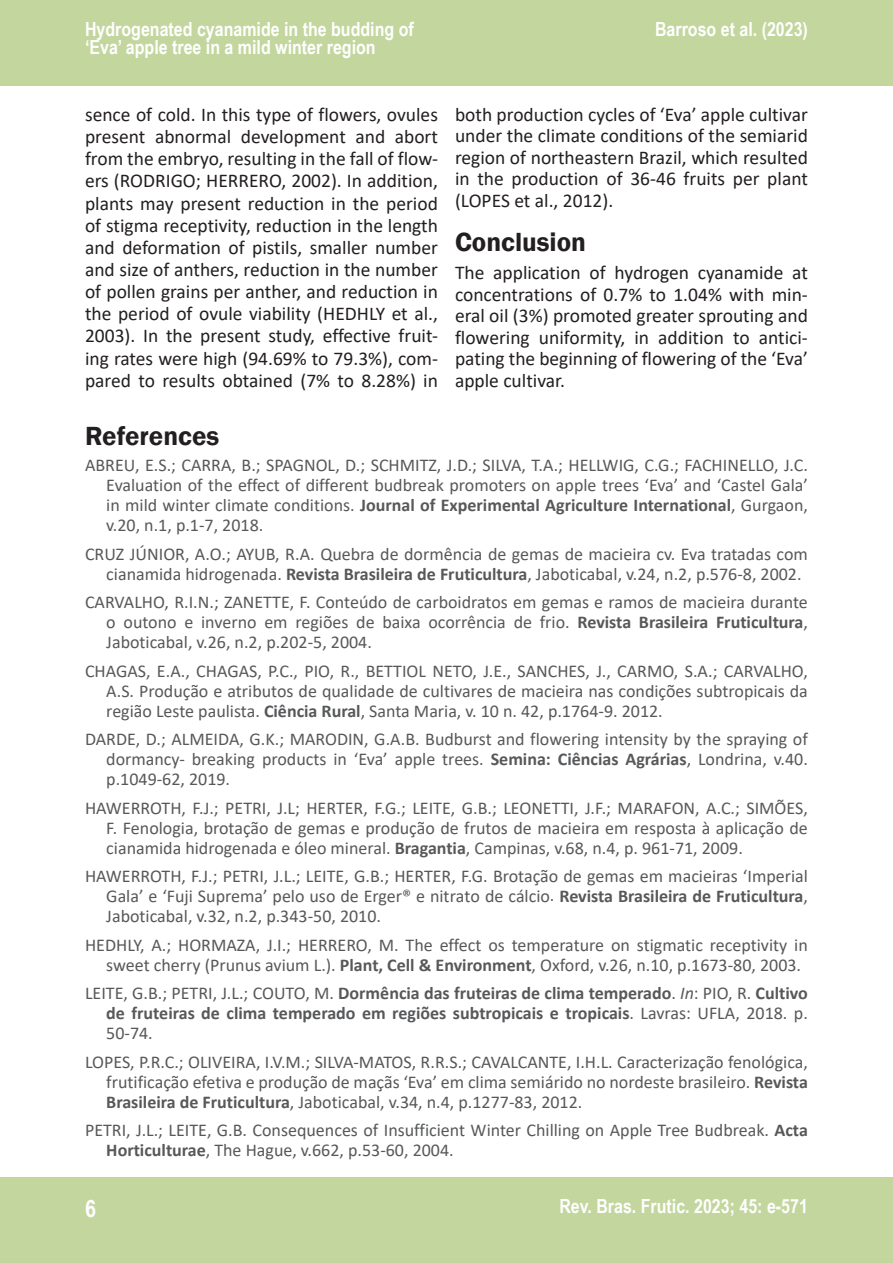
<style>
.page{position:relative;width:893px;height:1263px;background:#fff}
.page>*{position:absolute;margin:0;border:0;box-sizing:border-box;transform-origin:0 0}
.Título_1{font:600 27px "Franklin Gothic";color:#231f20}
.t1{font:700 24px "Arial Narrow";color:#fff}
.Corpo_de_texto{font:19.5px/22.2px "Calibri";color:#231f20;text-align:justify}
.t2{font:700 19.5px/18px "Arial Narrow";color:#fff}
.Referências{font:18px/20px "Calibri";color:#57585a;text-align:justify}
.Referências-2{font:700 18px/20px "Calibri";color:#57585a;text-align:justify}
.s1{font-weight:700}
.s2{font-weight:400}
.s3{font-weight:400;font-style:italic}
</style>
<div class="page">
<div style="left:0;top:0;width:893px;height:85px;background:#c3d69e"></div>
<div style="left:0;top:1178px;width:893px;height:85px;background:#c3d69e"></div>
<p class="t2" style="left:85px;top:19px;width:330px">Hydrogenated cyanamide in the budding of ‘Eva’ apple tree in a mild winter region</p>
<p class="t2" style="left:655px;top:19px;width:154px">Barroso et al. (2023)</p>
<p class="Corpo_de_texto" style="left:85px;top:103px;width:354px">sence of cold. In this type of flowers, ovules present abnormal development and abort from the embryo, resulting in the fall of flow&shy;ers (RODRIGO; HERRERO, 2002). In addition, plants may present reduction in the period of stigma receptivity, reduction in the length and deformation of pistils, smaller number and size of anthers, reduction in the number of pollen grains per anther, and reduction in the period of ovule viability (HEDHLY et al., 2003). In the present study, effective fruit&shy;ing rates were high (94.69% to 79.3%), com&shy;pared to results obtained (7% to 8.28%) in</p>
<p class="Corpo_de_texto" style="left:455px;top:103px;width:354px;line-height:21.5px">both production cycles of ‘Eva’ apple cultivar under the climate conditions of the semiarid region of northeastern Brazil, which resulted in the production of 36-46 fruits per plant (LOPES et al., 2012).</p>
<p class="Título_1" style="left:455px;top:226px;width:133px">Conclusion</p>
<p class="Corpo_de_texto" style="left:455px;top:262px;width:354px;line-height:21.5px">The application of hydrogen cyanamide at concentrations of 0.7% to 1.04% with min&shy;eral oil (3%) promoted greater sprouting and flowering uniformity, in addition to antici&shy;pating the beginning of flowering of the ‘Eva’ apple cultivar.</p>
<p class="Título_1" style="left:85px;top:419px;width:136px">References</p>
<p class="Referências" style="left:106px;top:455px;width:703px;text-indent:-21px">ABREU, E.S.; CARRA, B.; SPAGNOL, D.; SCHMITZ, J.D.; SILVA, T.A.; HELLWIG, C.G.; FACHINELLO, J.C.<br>Evaluation of the effect of different budbreak promoters on apple trees ‘Eva’ and ‘Castel Gala’ in mild winter climate conditions. <span class="s1">Journal of Experimental Agriculture International</span>, Gurgaon, v.20, n.1, p.1-7, 2018.</p>
<p class="Referências" style="left:106px;top:543px;width:703px;text-indent:-21px">CRUZ JÚNIOR, A.O.; AYUB, R.A. Quebra de dormência de gemas de macieira cv. Eva tratadas com cianamida hidrogenada. <span class="s1">Revista Brasileira de Fruticultura</span>, Jaboticabal, v.24, n.2, p.576-8, 2002.</p>
<p class="Referências" style="left:106px;top:592px;width:703px;text-indent:-21px">CARVALHO, R.I.N.; ZANETTE, F. Conteúdo de carboidratos em gemas e ramos de macieira durante o outono e inverno em regiões de baixa ocorrência de frio. <span class="s1">Revista Brasileira Fruticultura</span>, Jaboticabal, v.26, n.2, p.202-5, 2004.</p>
<p class="Referências" style="left:106px;top:660px;width:703px;text-indent:-21px">CHAGAS, E.A., CHAGAS, P.C., PIO, R., BETTIOL NETO, J.E., SANCHES, J., CARMO, S.A.; CARVALHO, A.S. Produção e atributos de qualidade de cultivares de macieira nas condições subtropicais da região Leste paulista. <span class="s1">Ciência Rural</span>, Santa Maria, v. 10 n. 42, p.1764-9. 2012.</p>
<p class="Referências" style="left:106px;top:729px;width:703px;text-indent:-21px">DARDE, D.; ALMEIDA, G.K.; MARODIN, G.A.B. Budburst and flowering intensity by the spraying of dormancy- breaking products in ‘Eva’ apple trees. <span class="s1">Semina: Ciências Agrárias</span>, Londrina, v.40. p.1049-62, 2019.</p>
<p class="Referências" style="left:106px;top:797px;width:703px;text-indent:-21px">HAWERROTH, F.J.; PETRI, J.L; HERTER, F.G.; LEITE, G.B.; LEONETTI, J.F.; MARAFON, A.C.; SIMÕES, F. Fenologia, brotação de gemas e produção de frutos de macieira em resposta à aplicação de cianamida hidrogenada e óleo mineral. <span class="s1">Bragantia</span>, Campinas, v.68, n.4, p. 961-71, 2009.</p>
<p class="Referências" style="left:106px;top:866px;width:703px;text-indent:-21px">HAWERROTH, F.J.; PETRI, J.L.; LEITE, G.B.; HERTER, F.G. Brotação de gemas em macieiras ‘Imperial Gala’ e ‘Fuji Suprema’ pelo uso de Erger® e nitrato de cálcio. <span class="s1">Revista Brasileira de Fruticultura</span>, Jaboticabal, v.32, n.2, p.343-50, 2010.</p>
<p class="Referências" style="left:106px;top:934px;width:703px;text-indent:-21px">HEDHLY, A.; HORMAZA, J.I.; HERRERO, M. The effect os temperature on stigmatic receptivity in sweet cherry (Prunus avium L.). <span class="s1">Plant, Cell &amp; Environment</span>, Oxford, v.26, n.10, p.1673-80, 2003.</p>
<p class="Referências-2" style="left:106px;top:983px;width:703px;text-indent:-21px"><span class="s2">LEITE, G.B.; PETRI, J.L.; COUTO, M.</span> Dormência das fruteiras de clima temperado<span class="s2">.</span> <span class="s3">In</span><span class="s2">: PIO, R.</span> Cultivo de fruteiras de clima temperado em regiões subtropicais e tropicais<span class="s2">. Lavras: UFLA, 2018. p.<br>50-74.</span></p>
<p class="Referências" style="left:106px;top:1051px;width:703px;text-indent:-21px">LOPES, P.R.C.; OLIVEIRA, I.V.M.; SILVA-MATOS, R.R.S.; CAVALCANTE, I.H.L. Caracterização fenológica, frutificação efetiva e produção de maçãs ‘Eva’ em clima semiárido no nordeste brasileiro. <span class="s1">Revista Brasileira de Fruticultura</span>, Jaboticabal, v.34, n.4, p.1277-83, 2012.</p>
<p class="Referências" style="left:106px;top:1119px;width:703px;text-indent:-21px">PETRI, J.L.; LEITE, G.B. Consequences of Insufficient Winter Chilling on Apple Tree Budbreak. <span class="s1">Acta<br>Horticulturae</span>, The Hague, v.662, p.53-60, 2004.</p>
<h2 class="t1" style="left:85px;top:1190px;width:12px">6</h2>
<p class="t2" style="left:559px;top:1196px;width:250px">Rev. Bras. Frutic. 2023; 45: e-571</p>
</div>
